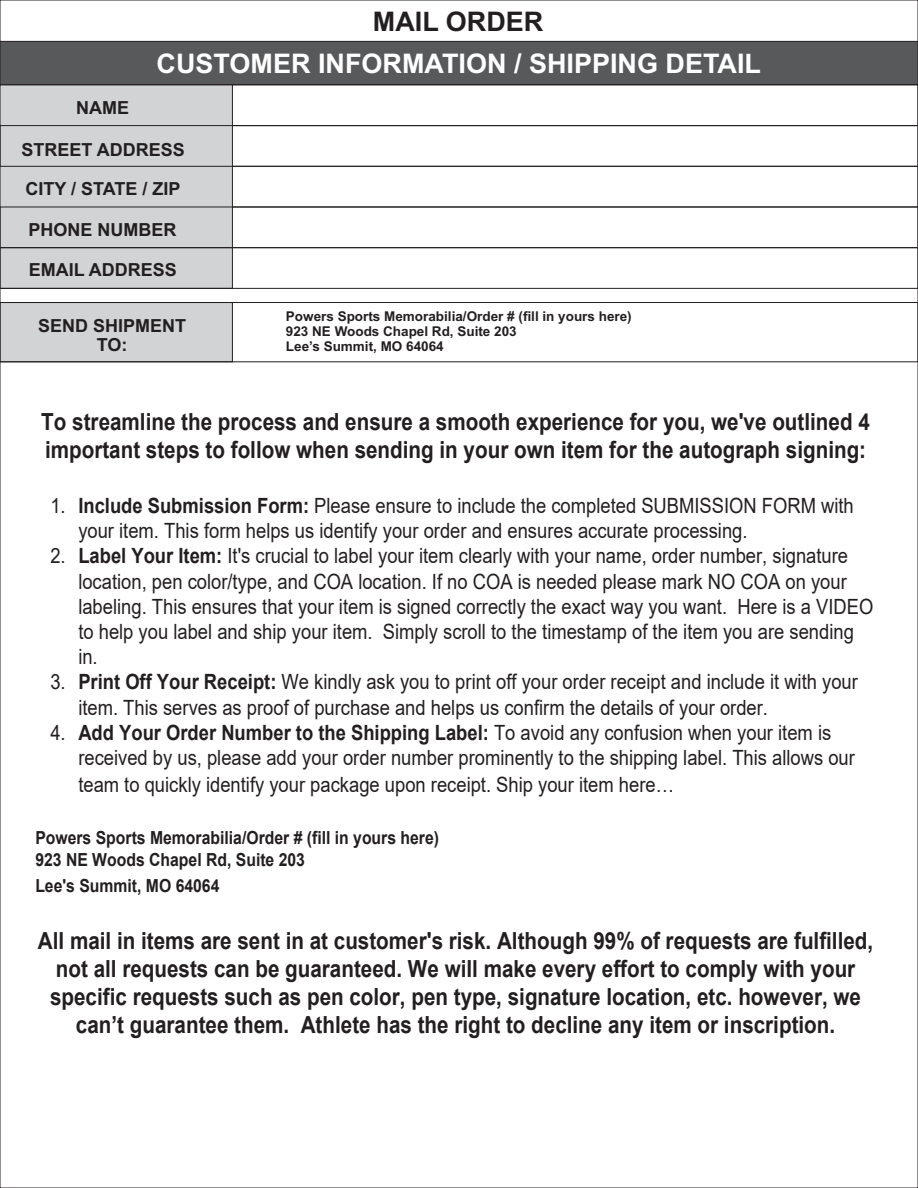
<style>
.page{position:relative;width:918px;height:1188px;background:#fff}
.page>*{position:absolute;margin:0;border:0;box-sizing:border-box;transform-origin:0 0}
.t1{font:700 27px "Arial";color:#fff}
.t2{font:700 27px "Arial";color:#231f20}
.t3{font:700 23.55px/28.3px "Arial";color:#231f20;scale:.88 1}
.t4{font:21px/25.2px "Arial";color:#231f20;scale:.88 1}
.t5{font:700 18px/21.6px "Arial";color:#231f20;scale:.88 1}
.t6{font:700 18px/39.5px "Arial";color:#231f20}
.t7{font:700 13.5px/15.3px "Arial";color:#231f20}
.s1{font-weight:700}
</style>
<div class="page">
<div style="left:0;top:41px;width:918px;height:44px;background:#58595b;border:1px solid #231f20"></div>
<div style="left:0;top:166px;width:918px;height:41px;border:1px solid #231f20"></div>
<div style="left:0;top:85px;width:233px;height:204px;background:#d1d3d4;border:1px solid #231f20"></div>
<div style="left:0;top:302px;width:233px;height:60px;background:#d1d3d4;border:1px solid #231f20"></div>
<div style="left:0;top:125px;width:918px;height:42px;border:1px solid #231f20"></div>
<div style="left:0;top:207px;width:918px;height:41px;border:1px solid #231f20"></div>
<div style="left:0;top:247px;width:918px;height:42px;border:1px solid #231f20"></div>
<div style="left:0;top:302px;width:918px;height:60px;border:1px solid #231f20"></div>
<p class="t2" style="left:373px;top:12px;width:172px">MAIL ORDER</p>
<p class="t1" style="left:157px;top:53px;width:606px">CUSTOMER INFORMATION / SHIPPING DETAIL</p>
<p class="t6" style="left:76px;top:90px;width:54px">NAME</p>
<p class="t6" style="left:21px;top:131px;width:165px">STREET ADDRESS<br>CITY / STATE / ZIP</p>
<p class="t6" style="left:28px;top:211px;width:149px">PHONE NUMBER</p>
<p class="t6" style="left:29px;top:252px;width:149px">EMAIL ADDRESS</p>
<p class="t6" style="left:38px;top:319px;width:150px;line-height:18.3px;text-align:center">SEND SHIPMENT<br>TO:</p>
<p class="t7" style="left:286px;top:309px;width:347px">Powers Sports Memorabilia/Order # (fill in yours here)<br>923 NE Woods Chapel Rd, Suite 203<br>Lee’s Summit, MO 64064</p>
<p class="t3" style="left:41px;top:408px;width:943px">To streamline the process and ensure a smooth experience for you, we've outlined 4 important steps to follow when sending in your own item for the autograph signing:</p>
<p class="t4" style="left:78px;top:493px;width:883px;text-indent:-28px">1. <span class="s1">Include Submission Form:</span> Please ensure to include the completed SUBMISSION FORM with your item. This form helps us identify your order and ensures accurate processing.</p>
<p class="t4" style="left:78px;top:543px;width:905px;text-indent:-28px">2. <span class="s1">Label Your Item:</span> It's crucial to label your item clearly with your name, order number, signature location, pen color/type, and COA location. If no COA is needed please mark NO COA on your labeling. This ensures that your item is signed correctly the exact way you want. Here is a VIDEO to help you label and ship your item. Simply scroll to the timestamp of the item you are sending in.</p>
<p class="t4" style="left:78px;top:669px;width:887px;text-indent:-28px">3. <span class="s1">Print Off Your Receipt:</span> We kindly ask you to print off your order receipt and include it with your item. This serves as proof of purchase and helps us confirm the details of your order.</p>
<p class="t4" style="left:78px;top:720px;width:884px;text-indent:-28px">4. <span class="s1">Add Your Order Number to the Shipping Label:</span> To avoid any confusion when your item is received by us, please add your order number prominently to the shipping label. This allows our</p>
<p class="t4" style="left:78px;top:772px;width:678px">team to quickly identify your package upon receipt. Ship your item here…</p>
<p class="t5" style="left:35px;top:827px;width:460px">Powers Sports Memorabilia/Order # (fill in yours here)<br>923 NE Woods Chapel Rd, Suite 203</p>
<p class="t5" style="left:35px;top:875px;width:211px">Lee's Summit, MO 64064</p>
<p class="t3" style="left:38px;top:926px;width:951px;text-align:center">All mail in items are sent in at customer's risk. Although 99% of requests are fulfilled, not all requests can be guaranteed. We will make every effort to comply with your specific requests such as pen color, pen type, signature location, etc. however, we can’t guarantee them. Athlete has the right to decline any item or inscription.</p>
</div>
